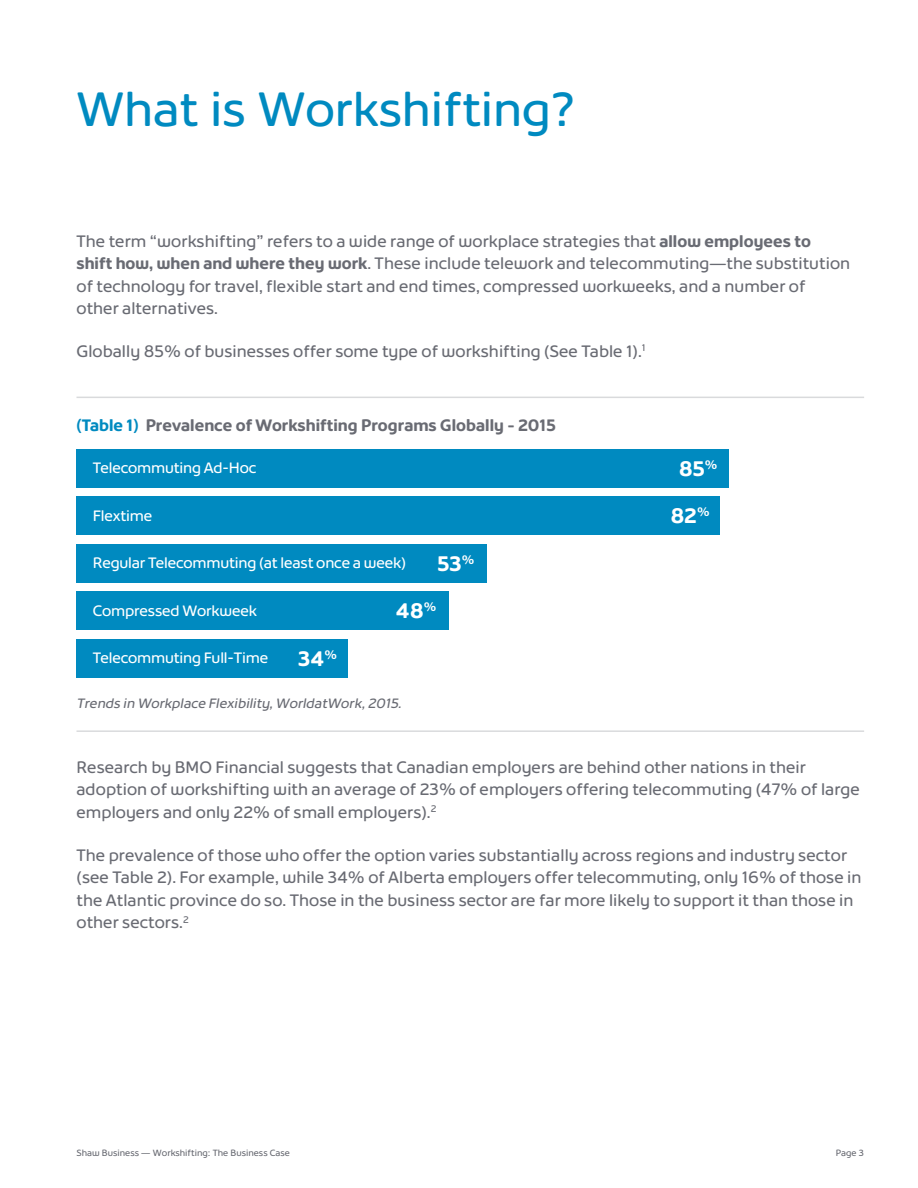
<style>
.page{position:relative;width:918px;height:1188px;background:#fff}
.page>*{position:absolute;margin:0;border:0;box-sizing:border-box;transform-origin:0 0}
.t1{font:500 48px "Shaw";color:#008ac0}
.t2{font:700 21px "Shaw";letter-spacing:.005em;color:#fff}
.t3{font:500 16.5px/22.5px "Shaw";letter-spacing:.005em;color:#696b73}
.t4{font:700 16.5px "Shaw";letter-spacing:.005em;color:#696b73}
.t5{font:500 15px "Shaw";letter-spacing:-.01em;color:#fff}
.t6{font:italic 500 13.5px "Shaw";color:#696b73}
.t7{font:500 9px "Shaw";color:#696b73}
.s1{font-weight:700}
.s2{color:#008ac0}
</style>
<div class="page">
<div style="left:76px;top:449px;width:653px;height:38px;background:#008ac0"></div>
<div style="left:76px;top:496px;width:644px;height:39px;background:#008ac0"></div>
<div style="left:76px;top:544px;width:411px;height:38px;background:#008ac0"></div>
<div style="left:76px;top:591px;width:373px;height:39px;background:#008ac0"></div>
<div style="left:76px;top:639px;width:272px;height:39px;background:#008ac0"></div>
<hr style="left:76px;top:397px;width:788px;height:1px;background:#d9dadc">
<hr style="left:76px;top:730px;width:788px;height:2px;background:#d9dadc">
<h1 class="t1" style="left:76px;top:82px;width:500px">What is Workshifting?</h1>
<p class="t3" style="left:76px;top:230px;width:775px">The term “workshifting” refers to a wide range of workplace strategies that <span class="s1">allow employees to shift how, when and where they work</span>. These include telework and telecommuting—the substitution of technology for travel, flexible start and end times, compressed workweeks, and a number of other alternatives.</p>
<p class="t3" style="left:76px;top:340px;width:571px">Globally 85% of businesses offer some type of workshifting (See Table 1).<sup>1</sup></p>
<p class="t4" style="left:76px;top:416px;width:481px"><span class="s2">(Table 1)</span> Prevalence of Workshifting Programs Globally - 2015</p>
<p class="t5" style="left:93px;top:459px;width:165px">Telecommuting Ad-Hoc</p>
<p class="t5" style="left:93px;top:507px;width:61px">Flextime</p>
<p class="t5" style="left:93px;top:554px;width:315px">Regular Telecommuting (at least once a week)</p>
<p class="t5" style="left:93px;top:602px;width:166px">Compressed Workweek</p>
<p class="t5" style="left:93px;top:649px;width:177px">Telecommuting Full-Time</p>
<p class="t2" style="left:437px;top:552px;width:38px">53<sup>%</sup></p>
<p class="t2" style="left:396px;top:599px;width:42px">48<sup>%</sup></p>
<p class="t2" style="left:298px;top:647px;width:40px">34<sup>%</sup></p>
<p class="t6" style="left:76px;top:696px;width:329px">Trends in Workplace Flexibility,WorldatWork,2015.</p>
<p class="t2" style="left:679px;top:457px;width:40px">85<sup>%</sup></p>
<p class="t2" style="left:671px;top:503px;width:41px">82<sup>%</sup></p>
<p class="t3" style="left:76px;top:756px;width:785px">Research by BMO Financial suggests that Canadian employers are behind other nations in their adoption of workshifting with an average of 23% of employers offering telecommuting (47% of large employers and only 22% of small employers).<sup>2</sup></p>
<p class="t3" style="left:76px;top:844px;width:786px">The prevalence of those who offer the option varies substantially across regions and industry sector (see Table 2). For example, while 34% of Alberta employers offer telecommuting, only 16% of those in the Atlantic province do so. Those in the business sector are far more likely to support it than those in other sectors.<sup>2</sup></p>
<p class="t7" style="left:77px;top:1148px;width:215px">Shaw Business — Workshifting: The Business Case</p>
<p class="t7" style="left:836px;top:1148px;width:30px">Page 3</p>
</div>
